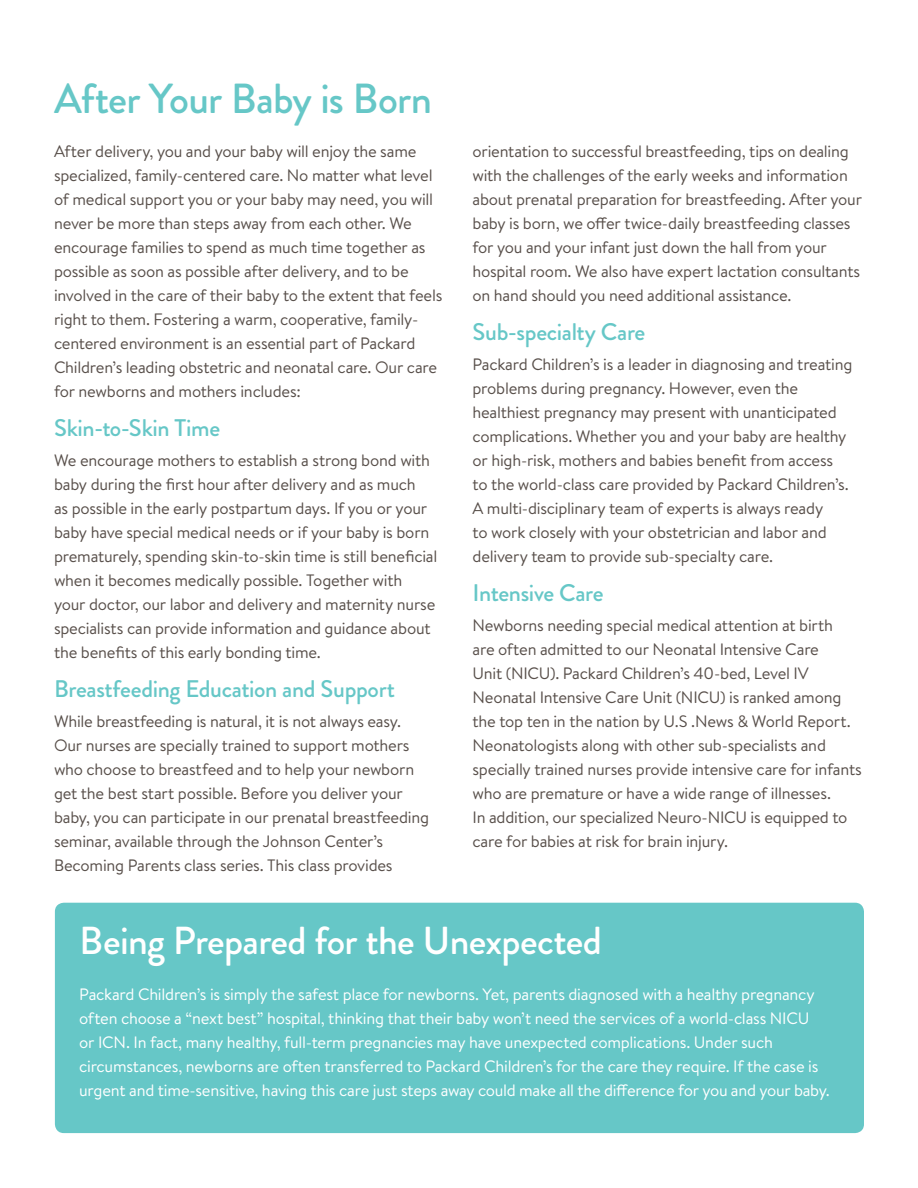
<style>
.page{position:relative;width:918px;height:1188px;background:#fff}
.page>*{position:absolute;margin:0;border:0;box-sizing:border-box;transform-origin:0 0}
.t1{font:500 42px "Brandon Grotesque";letter-spacing:-.02em;color:#66c7c7}
.t2{font:500 39px "Brandon Grotesque";letter-spacing:-.015em;color:#fff}
.t3{font:500 24px "Brandon Grotesque";letter-spacing:-.015em;color:#66c7c7}
.t4{font:16.5px/24px "Brandon Text";letter-spacing:-.015em;color:#584f4a}
.t5{font:16.5px/24px "Brandon Text";letter-spacing:-.015em;color:#fff}
</style>
<div class="page">
<div style="left:55px;top:903px;width:809px;height:230px;background:#66c7c7;border-radius:9px"></div>
<h1 class="t1" style="left:54px;top:70px;width:380px">After Your Baby is Born</h1>
<p class="t4" style="left:54px;top:139px;width:390px">After delivery, you and your baby will enjoy the same specialized, family-centered care. No matter what level of medical support you or your baby may need, you will never be more than steps away from each other. We encourage families to spend as much time together as possible as soon as possible after delivery, and to be involved in the care of their baby to the extent that feels right to them. Fostering a warm, cooperative, family&shy;centered environment is an essential part of Packard Children’s leading obstetric and neonatal care. Our care for newborns and mothers includes:</p>
<h3 class="t3" style="left:54px;top:411px;width:168px">Skin-to-Skin Time</h3>
<p class="t4" style="left:54px;top:448px;width:385px">We encourage mothers to establish a strong bond with baby during the first hour after delivery and as much<br>as possible in the early postpartum days. If you or your baby have special medical needs or if your baby is born prematurely, spending skin-to-skin time is still beneficial when it becomes medically possible. Together with your doctor, our labor and delivery and maternity nurse specialists can provide information and guidance about the benefits of this early bonding time.</p>
<h3 class="t3" style="left:54px;top:672px;width:343px">Breastfeeding Education and Support</h3>
<p class="t4" style="left:54px;top:709px;width:377px">While breastfeeding is natural, it is not always easy.<br>Our nurses are specially trained to support mothers who choose to breastfeed and to help your newborn get the best start possible. Before you deliver your baby, you can participate in our prenatal breastfeeding seminar, available through the Johnson Center’s Becoming Parents class series. This class provides</p>
<p class="t4" style="left:473px;top:139px;width:391px">orientation to successful breastfeeding, tips on dealing with the challenges of the early weeks and information about prenatal preparation for breastfeeding. After your baby is born, we offer twice-daily breastfeeding classes for you and your infant just down the hall from your hospital room. We also have expert lactation consultants on hand should you need additional assistance.</p>
<h3 class="t3" style="left:472px;top:315px;width:174px">Sub-specialty Care</h3>
<p class="t4" style="left:472px;top:352px;width:381px">Packard Children’s is a leader in diagnosing and treating problems during pregnancy. However, even the healthiest pregnancy may present with unanticipated complications. Whether you and your baby are healthy or high-risk, mothers and babies benefit from access to the world-class care provided by Packard Children’s.<br>A multi-disciplinary team of experts is always ready<br>to work closely with your obstetrician and labor and delivery team to provide sub-specialty care.</p>
<h3 class="t3" style="left:472px;top:576px;width:133px">Intensive Care</h3>
<p class="t4" style="left:472px;top:613px;width:391px">Newborns needing special medical attention at birth<br>are often admitted to our Neonatal Intensive Care<br>Unit (NICU). Packard Children’s 40-bed, Level IV Neonatal Intensive Care Unit (NICU) is ranked among the top ten in the nation by U.S .News &amp; World Report.<br>Neonatologists along with other sub-specialists and specially trained nurses provide intensive care for infants who are premature or have a wide range of illnesses.<br>In addition, our specialized Neuro-NICU is equipped to care for babies at risk for brain injury.</p>
<h2 class="t2" style="left:79px;top:913px;width:524px">Being Prepared for the Unexpected</h2>
<p class="t5" style="left:79px;top:982px;width:752px">Packard Children’s is simply the safest place for newborns. Yet, parents diagnosed with a healthy pregnancy often choose a “next best” hospital, thinking that their baby won’t need the services of a world-class NICU<br>or ICN. In fact, many healthy, full-term pregnancies may have unexpected complications. Under such circumstances, newborns are often transferred to Packard Children’s for the care they require. If the case is urgent and time-sensitive, having this care just steps away could make all the difference for you and your baby.</p>
</div>
